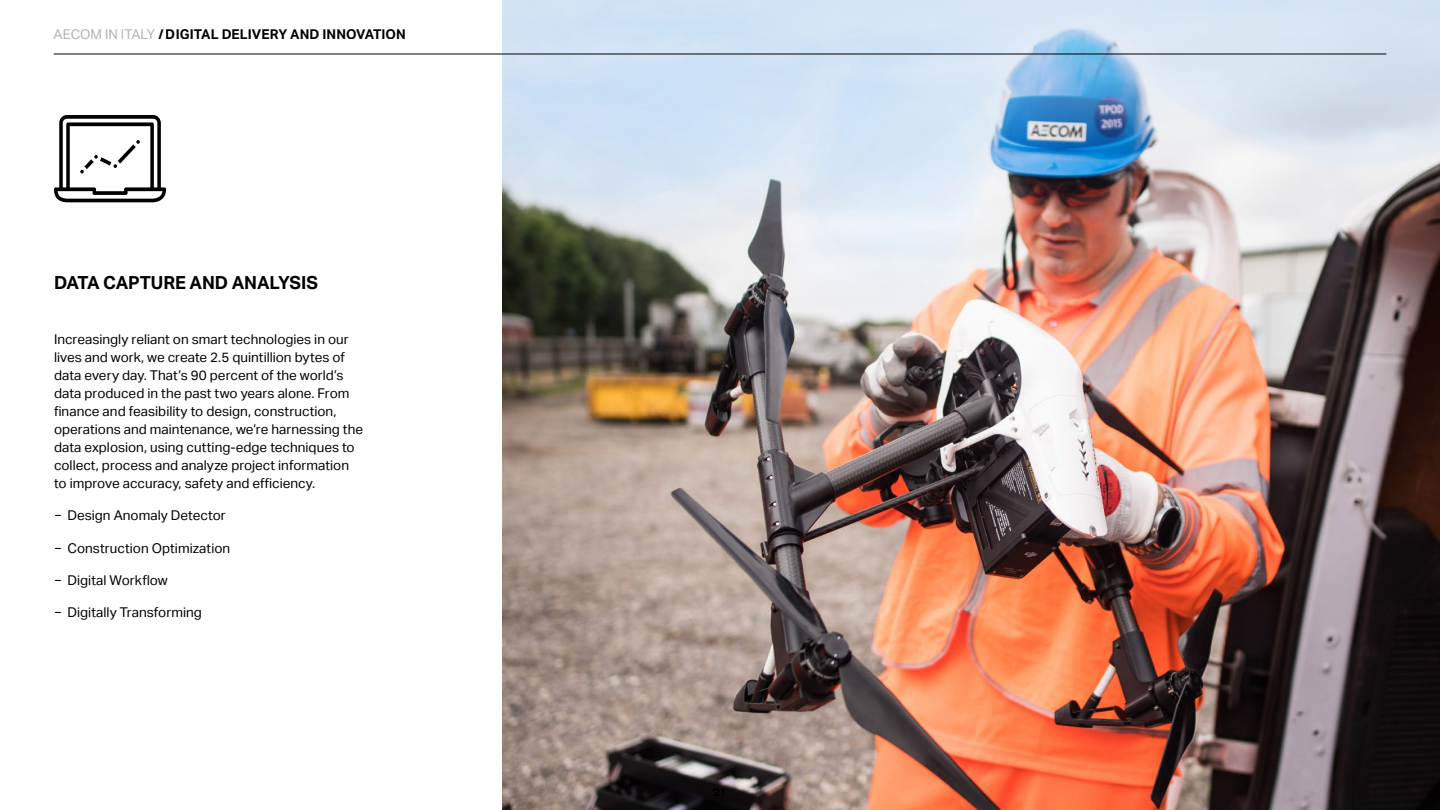
<style>
.page{position:relative;width:1440px;height:810px;background:#fff}
.page>*{position:absolute;margin:0;border:0;box-sizing:border-box;transform-origin:0 0}
.t1{font:700 18px "AECOM Sans";letter-spacing:-.005em;color:#000}
.t2{font:13.5px/18px "AECOM Sans";color:#000}
.t3{font:700 13.5px "AECOM Sans";letter-spacing:.005em;color:#000}
.s1{font-weight:400;color:#b3b3b3}
</style>
<div class="page">
<img style="left:503px;top:210px;width:937px;height:600px">
<svg style="left:54px;top:115px;width:112px;height:87px"></svg>
<svg style="left:502px;top:0;width:938px;height:210px;fill:#d4e3f4"></svg>
<hr style="left:54px;top:54px;width:1332px;height:1px;background:#000">
<p class="t3" style="left:54px;top:26px;width:354px"><span class="s1">AECOM IN ITALY</span> / DIGITAL DELIVERY AND INNOVATION</p>
<h1 class="t1" style="left:54px;top:273px;width:266px">DATA CAPTURE AND ANALYSIS</h1>
<p class="t2" style="left:54px;top:330px;width:311px">Increasingly reliant on smart technologies in our lives and work, we create 2.5 quintillion bytes of data every day. That’s 90 percent of the world’s data produced in the past two years alone. From finance and feasibility to design, construction, operations and maintenance, we’re harnessing the data explosion, using cutting-edge techniques to collect, process and analyze project information to improve accuracy, safety and efficiency.</p>
<p class="t2" style="left:54px;top:507px;width:173px">− Design Anomaly Detector</p>
<p class="t2" style="left:54px;top:539px;width:178px">− Construction Optimization</p>
<p class="t2" style="left:54px;top:571px;width:115px">− Digital Workflow</p>
<p class="t2" style="left:54px;top:603px;width:149px">− Digitally Transforming</p>
</div>
